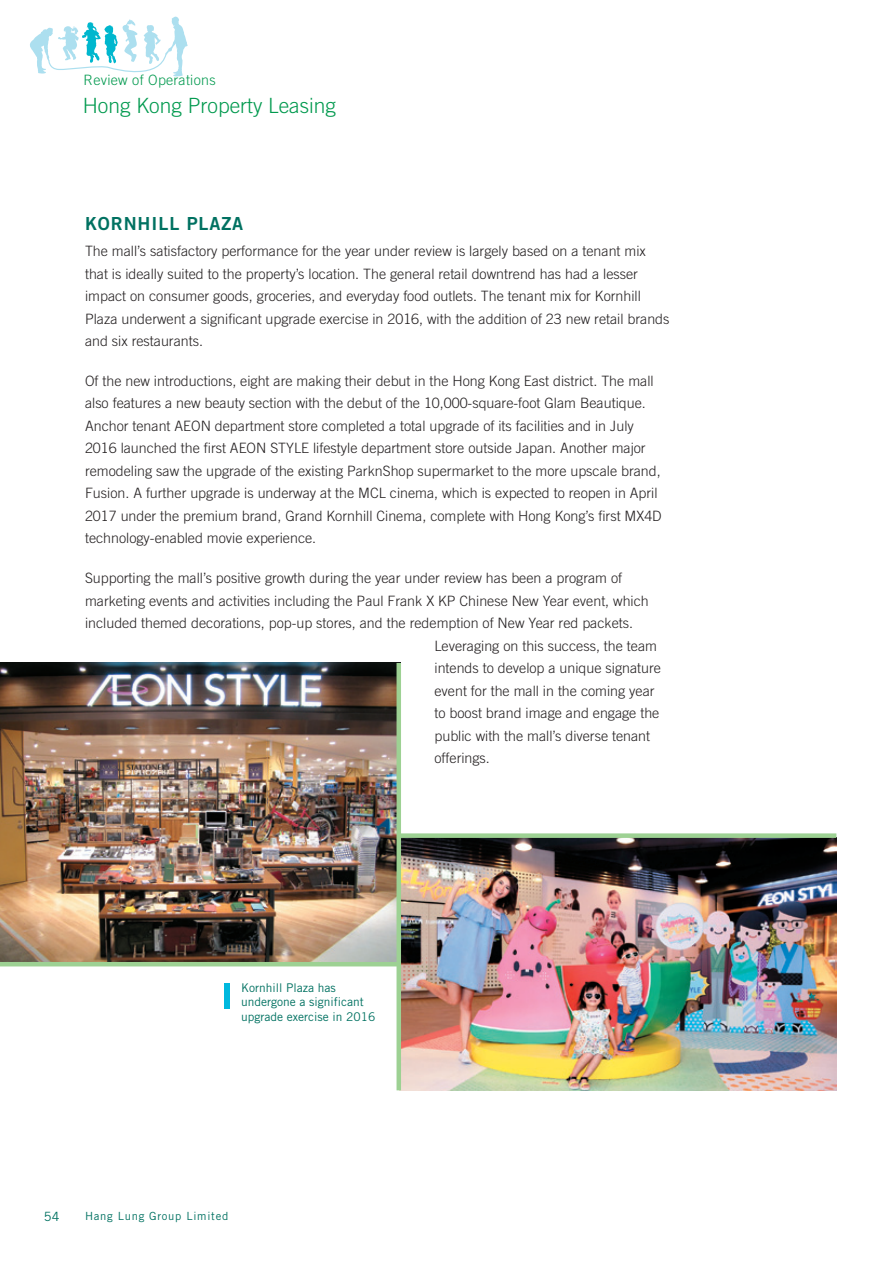
<style>
.page{position:relative;width:893px;height:1263px;background:#fff}
.page>*{position:absolute;margin:0;border:0;box-sizing:border-box;transform-origin:0 0}
.t1{font:300 21px "Trade Gothic LT Std";color:#00994e}
.t2{font:18px "Trade Gothic LT Std Bd 2";letter-spacing:.05em;color:#007161}
.t3{font:300 14.25px/22.5px "Trade Gothic LT Std";color:#231f20}
.t4{font:300 14.25px "Trade Gothic LT Std";letter-spacing:.02em;color:#00994e}
.t5{font:12.75px "Trade Gothic LT Std";color:#007161}
.t6{font:12px/14.2px "Trade Gothic LT Std";color:#007161}
.t7{font:11.25px "Trade Gothic LT Std";letter-spacing:.065em;color:#007161}
</style>
<div class="page">
<svg style="left:30px;top:17px;width:158px;height:59px"></svg>
<div style="left:224px;top:983px;width:6px;height:26px;background:#00b8de"></div>
<img style="left:0;top:663px;width:397px;height:299px">
<img style="left:401px;top:838px;width:435px;height:252px">
<hr style="left:397px;top:663px;width:4px;height:427px;background:#9dd193">
<hr style="left:0;top:962px;width:399px;height:4px;background:#9dd193">
<div style="left:400px;top:833px;width:436px;height:5px;background:#9dd193"></div>
<p class="t4" style="left:84px;top:71px;width:134px">Review of Operations</p>
<h1 class="t1" style="left:83px;top:93px;width:255px">Hong Kong Property Leasing</h1>
<p class="t2" style="left:85px;top:212px;width:27px">KORN</p>
<p class="t2" style="left:138px;top:212px;width:107px">HILL PLAZA</p>
<p class="t3" style="left:85px;top:240px;width:586px">The mall’s satisfactory performance for the year under review is largely based on a tenant mix that is ideally suited to the property’s location. The general retail downtrend has had a lesser impact on consumer goods, groceries, and everyday food outlets. The tenant mix for Kornhill Plaza underwent a significant upgrade exercise in 2016, with the addition of 23 new retail brands and six restaurants.</p>
<p class="t3" style="left:85px;top:369px;width:578px">Of the new introductions, eight are making their debut in the Hong Kong East district. The mall also features a new beauty section with the debut of the 10,000-square-foot Glam Beautique.<br>Anchor tenant AEON department store completed a total upgrade of its facilities and in July 2016 launched the first AEON STYLE lifestyle department store outside Japan. Another major remodeling saw the upgrade of the existing ParknShop supermarket to the more upscale brand, Fusion. A further upgrade is underway at the MCL cinema, which is expected to reopen in April 2017 under the premium brand, Grand Kornhill Cinema, complete with Hong Kong’s first MX4D technology-enabled movie experience.</p>
<p class="t3" style="left:85px;top:566px;width:539px">Supporting the mall’s positive growth during the year under review has been a program of</p>
<p class="t3" style="left:85px;top:589px;width:565px">marketing events and activities including the Paul Frank X KP Chinese New Year event, which</p>
<p class="t3" style="left:85px;top:611px;width:549px">included themed decorations, pop-up stores, and the redemption of New Year red packets.</p>
<p class="t3" style="left:434px;top:634px;width:224px">Leveraging on this success, the team</p>
<p class="t3" style="left:434px;top:656px;width:228px">intends to develop a unique signature</p>
<p class="t3" style="left:434px;top:679px;width:222px">event for the mall in the coming year</p>
<p class="t3" style="left:434px;top:701px;width:226px">to boost brand image and engage the</p>
<p class="t3" style="left:434px;top:724px;width:217px">public with the mall’s diverse tenant</p>
<p class="t3" style="left:434px;top:746px;width:57px">offerings.</p>
<p class="t6" style="left:241px;top:980px;width:136px">Kornhill Plaza has undergone a significant upgrade exercise in 2016</p>
<p class="t5" style="left:44px;top:1209px;width:17px">54</p>
<p class="t7" style="left:85px;top:1209px;width:145px">Hang Lung Group Limited</p>
</div>
